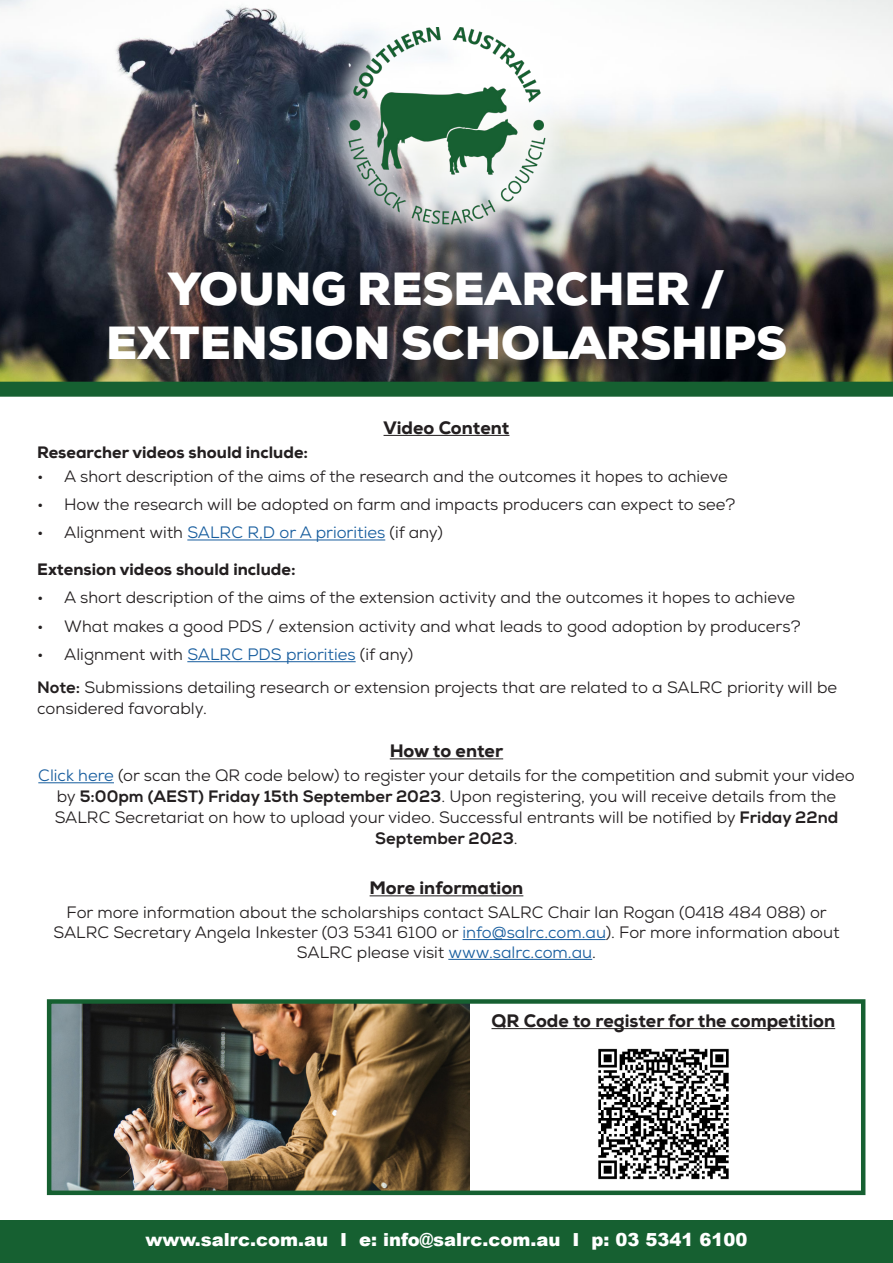
<style>
.page{position:relative;width:893px;height:1263px;background:#fff}
.page>*{position:absolute;margin:0;border:0;box-sizing:border-box;transform-origin:0 0}
.t1{font:900 45px/54px "Nexa";color:#fff;text-align:center}
.t2{font:800 18px "Nexa";color:#231f20}
.t3{font:900 18px "Arial";color:#fff}
.t4{font:16.5px/21px "Nexa";color:#231f20;text-align:center}
.t5{font:800 16.5px "Nexa";color:#231f20}
.s1{color:#175d9e}
.s2{font-family:"Nexa X Bold"}
</style>
<div class="page">
<img style="left:52px;top:1004px;width:417px;height:186px">
<div style="left:47px;top:999px;width:818px;height:196px;border:4px solid #166031"></div>
<hr style="left:384px;top:435px;width:125px;height:1px;background:#231f20">
<hr style="left:187px;top:539px;width:198px;height:1px;background:#175d9e">
<hr style="left:187px;top:661px;width:169px;height:1px;background:#175d9e">
<hr style="left:390px;top:758px;width:113px;height:1px;background:#231f20">
<hr style="left:38px;top:782px;width:76px;height:1px;background:#175d9e">
<hr style="left:370px;top:895px;width:153px;height:1px;background:#231f20">
<hr style="left:463px;top:939px;width:143px;height:1px;background:#175d9e">
<hr style="left:448px;top:959px;width:144px;height:1px;background:#175d9e">
<img style="left:0;top:0;width:893px;height:382px">
<div style="left:0;top:1220px;width:893px;height:43px;background:#166031"></div>
<div style="left:321px;top:0;width:252px;height:252px;background:#fff;opacity:.75"></div>
<img style="left:340px;top:28px;width:213px;height:212px">
<div style="left:0;top:382px;width:893px;height:15px;background:#166031"></div>
<img style="left:598px;top:1048px;width:131px;height:132px">
<hr style="left:491px;top:1028px;width:344px;height:1px;background:#231f20">
<p class="t1" style="left:106px;top:262px;width:682px">YOUNG RESEARCHER /<br>EXTENSION SCHOLARSHIPS</p>
<p class="t2" style="left:384px;top:416px;width:127px">Video Content</p>
<p class="t5" style="left:37px;top:441px;width:272px">Researcher videos should include:</p>
<p class="t4" style="left:37px;top:466px;width:692px">• A short description of the aims of the research and the outcomes it hopes to achieve</p>
<p class="t4" style="left:37px;top:494px;width:700px">• How the research will be adopted on farm and impacts producers can expect to see?</p>
<p class="t4" style="left:37px;top:522px;width:407px">• Alignment with <span class="s1">SALRC R,D or A priorities</span> (if any)</p>
<p class="t5" style="left:37px;top:559px;width:260px">Extension videos should include:</p>
<p class="t4" style="left:37px;top:587px;width:759px">• A short description of the aims of the extension activity and the outcomes it hopes to achieve</p>
<p class="t4" style="left:37px;top:616px;width:765px">• What makes a good PDS / extension activity and what leads to good adoption by producers?</p>
<p class="t4" style="left:37px;top:644px;width:378px">• Alignment with <span class="s1">SALRC PDS priorities</span> (if any)</p>
<p class="t4" style="left:37px;top:676px;width:801px;line-height:21.6px;text-align:left"><span class="s2">Note:</span> Submissions detailing research or extension projects that are related to a SALRC priority will be considered favorably.</p>
<p class="t2" style="left:390px;top:739px;width:115px">How to enter</p>
<p class="t4" style="left:38px;top:765px;width:818px"><span class="s1">Click here</span> (or scan the QR code below) to register your details for the competition and submit your video by <span class="s2">5:00pm (AEST) Friday 15th September 2023</span>. Upon registering, you will receive details from the SALRC Secretariat on how to upload your video. Successful entrants will be notified by <span class="s2">Friday 22nd September 2023</span>.</p>
<p class="t2" style="left:370px;top:876px;width:155px">More information</p>
<p class="t4" style="left:53px;top:902px;width:788px;line-height:19.8px">For more information about the scholarships contact SALRC Chair Ian Rogan (0418 484 088) or<br>SALRC Secretary Angela Inkester (03 5341 6100 or <span class="s1">info@salrc.com.au</span>). For more information about<br>SALRC please visit <span class="s1">www.salrc.com.au</span>.</p>
<p class="t2" style="left:491px;top:1009px;width:345px">QR Code to register for the competition</p>
<p class="t3" style="left:145px;top:1226px;width:604px">www.salrc.com.au I e: info@salrc.com.au I p: 03 5341 6100</p>
</div>
